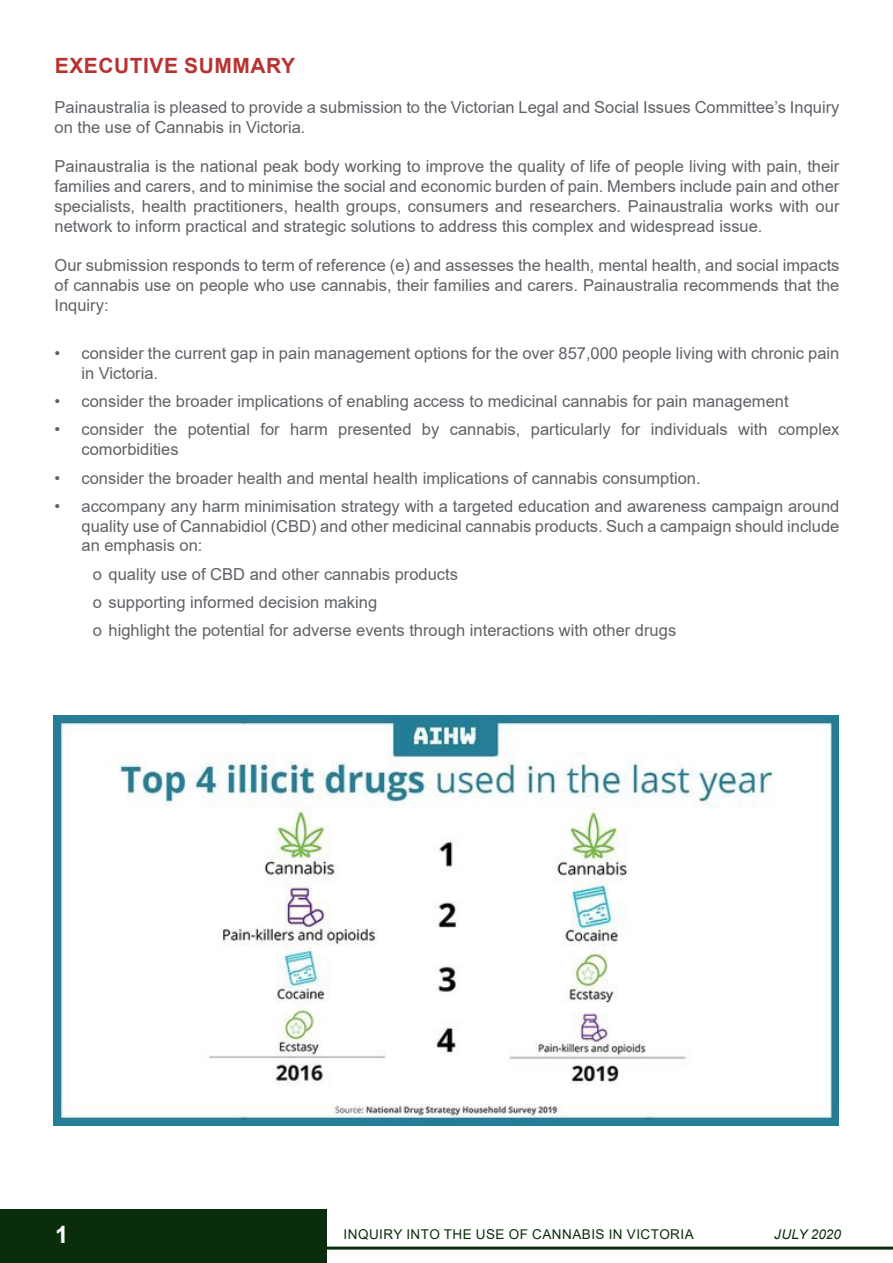
<style>
.page{position:relative;width:893px;height:1263px;background:#fff}
.page>*{position:absolute;margin:0;border:0;box-sizing:border-box;transform-origin:0 0}
.t1{font:700 24px "Arial";color:#fff}
.t2{font:700 21px "Arial";letter-spacing:.025em;color:#b73332}
.t3{font:16.5px/19.8px "Arial";color:#5e6266}
.t4{font:13.5px "Arial";letter-spacing:.035em;color:#0a2e0b}
.t5{font:italic 13.5px "Arial";color:#0a2e0b}
</style>
<div class="page">
<div style="left:0;top:1209px;width:327px;height:54px;background:#0a2e0b"></div>
<hr style="left:310px;top:1246px;width:583px;height:3px;background:#0a2e0b">
<img style="left:54px;top:715px;width:785px;height:411px">
<p class="t2" style="left:55px;top:51px;width:242px">EXECUTIVE SUMMARY</p>
<p class="t3" style="left:55px;top:97px;width:786px">Painaustralia is pleased to provide a submission to the Victorian Legal and Social Issues Committee’s Inquiry on the use of Cannabis in Victoria.</p>
<p class="t3" style="left:55px;top:156px;width:786px;text-align:justify">Painaustralia is the national peak body working to improve the quality of life of people living with pain, their families and carers, and to minimise the social and economic burden of pain. Members include pain and other specialists, health practitioners, health groups, consumers and researchers. Painaustralia works with our network to inform practical and strategic solutions to address this complex and widespread issue.</p>
<p class="t3" style="left:55px;top:255px;width:786px;text-align:justify">Our submission responds to term of reference (e) and assesses the health, mental health, and social impacts of cannabis use on people who use cannabis, their families and carers. Painaustralia recommends that the Inquiry:</p>
<p class="t3" style="left:82px;top:343px;width:759px;text-indent:-27px">• consider the current gap in pain management options for the over 857,000 people living with chronic pain in Victoria.</p>
<p class="t3" style="left:55px;top:391px;width:736px">• consider the broader implications of enabling access to medicinal cannabis for pain management</p>
<p class="t3" style="left:82px;top:420px;width:759px;text-indent:-27px">• consider the potential for harm presented by cannabis, particularly for individuals with complex comorbidities</p>
<p class="t3" style="left:55px;top:468px;width:648px">• consider the broader health and mental health implications of cannabis consumption.</p>
<p class="t3" style="left:82px;top:496px;width:759px;text-align:justify;text-indent:-27px">• accompany any harm minimisation strategy with a targeted education and awareness campaign around quality use of Cannabidiol (CBD) and other medicinal cannabis products. Such a campaign should include an emphasis on:</p>
<p class="t3" style="left:93px;top:564px;width:367px">o quality use of CBD and other cannabis products</p>
<p class="t3" style="left:93px;top:592px;width:286px">o supporting informed decision making</p>
<p class="t3" style="left:93px;top:620px;width:585px">o highlight the potential for adverse events through interactions with other drugs</p>
<h1 class="t1" style="left:55px;top:1217px;width:15px">1</h1>
<p class="t4" style="left:344px;top:1225px;width:352px">INQUIRY INTO THE USE OF CANNABIS IN VICTORIA</p>
<p class="t5" style="left:774px;top:1225px;width:68px">JULY 2020</p>
</div>
